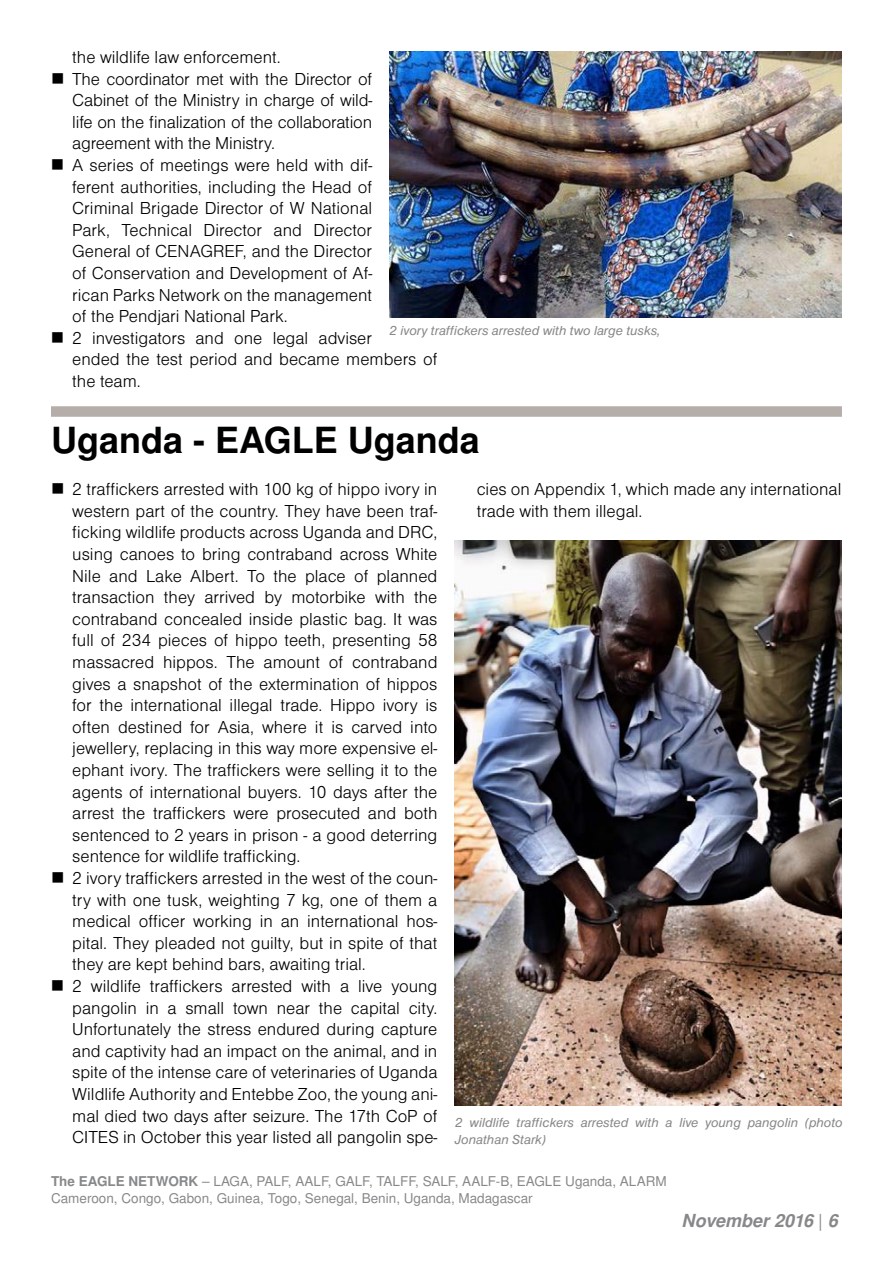
<style>
.page{position:relative;width:893px;height:1263px;background:#fff}
.page>*{position:absolute;margin:0;border:0;box-sizing:border-box;transform-origin:0 0}
.t1{font:700 36px "Nimbus Sans LOT";color:#000}
.t2{font:18px/21.6px "Nimbus Sans DOT Ligh";color:#000}
.t3{font:italic 700 18px "Nimbus Sans LOT";color:#87888a}
.t4{font:13.5px/16.2px "Nimbus Sans LOT";color:#87888a}
.t5{font:italic 13.5px/16.2px "Nimbus Sans DOT";color:#87888a}
.s1{font-weight:700}
.s2{font-weight:400;font-style:normal}
</style>
<div class="page">
<div style="left:51px;top:406px;width:791px;height:11px;background:#b5adaa"></div>
<img style="left:389px;top:51px;width:452px;height:266px">
<img style="left:455px;top:540px;width:386px;height:566px">
<p class="t2" style="left:72px;top:47px;width:367px">the wildlife law enforcement.<br>The coordinator met with the Director of<br>Cabinet of the Ministry in charge of wild-<br>life on the finalization of the collaboration agreement with the Ministry.<br>A series of meetings were held with dif-<br>ferent authorities, including the Head of Criminal Brigade Director of W National<br>Park, Technical Director and Director<br>General of CENAGREF, and the Director<br>of Conservation and Development of Af-<br>rican Parks Network on the management<br>of the Pendjari National Park.<br>2 investigators and one legal adviser<br>ended the test period and became members of the team.</p>
<h1 class="t1" style="left:51px;top:419px;width:430px">Uganda - EAGLE Uganda</h1>
<p class="t2" style="left:72px;top:479px;width:367px">2 traffickers arrested with 100 kg of hippo ivory in western part of the country. They have been traf&shy;ficking wildlife products across Uganda and DRC, using canoes to bring contraband across White Nile and Lake Albert. To the place of planned transaction they arrived by motorbike with the contraband concealed inside plastic bag. It was full of 234 pieces of hippo teeth, presenting 58 massacred hippos. The amount of contraband gives a snapshot of the extermination of hippos for the international illegal trade. Hippo ivory is often destined for Asia, where it is carved into jewellery, replacing in this way more expensive el&shy;ephant ivory. The traffickers were selling it to the agents of international buyers. 10 days after the arrest the traffickers were prosecuted and both sentenced to 2 years in prison - a good deterring sentence for wildlife trafficking.<br>2 ivory traffickers arrested in the west of the coun&shy;try with one tusk, weighting 7 kg, one of them a medical officer working in an international hos&shy;pital. They pleaded not guilty, but in spite of that they are kept behind bars, awaiting trial.<br>2 wildlife traffickers arrested with a live young pangolin in a small town near the capital city.<br>Unfortunately the stress endured during capture and captivity had an impact on the animal, and in spite of the intense care of veterinaries of Uganda Wildlife Authority and Entebbe Zoo, the young ani&shy;mal died two days after seizure. The 17th CoP of CITES in October this year listed all pangolin spe-</p>
<p class="t5" style="left:389px;top:323px;width:273px">2 ivory traffickers arrested with two large tusks,</p>
<p class="t2" style="left:477px;top:479px;width:366px">cies on Appendix 1, which made any international trade with them illegal.</p>
<p class="t5" style="left:455px;top:1115px;width:389px">2 wildlife traffickers arrested with a live young pangolin (photo<br>Jonathan Stark)</p>
<p class="t4" style="left:51px;top:1174px;width:617px"><span class="s1">The EAGLE NETWORK</span> – LAGA, PALF, AALF, GALF, TALFF, SALF, AALF-B, EAGLE Uganda, ALARM<br>Cameroon, Congo, Gabon, Guinea, Togo, Senegal, Benin, Uganda, Madagascar</p>
<p class="t3" style="left:681px;top:1210px;width:158px">November 2016 <span class="s2">|</span> 6</p>
</div>
